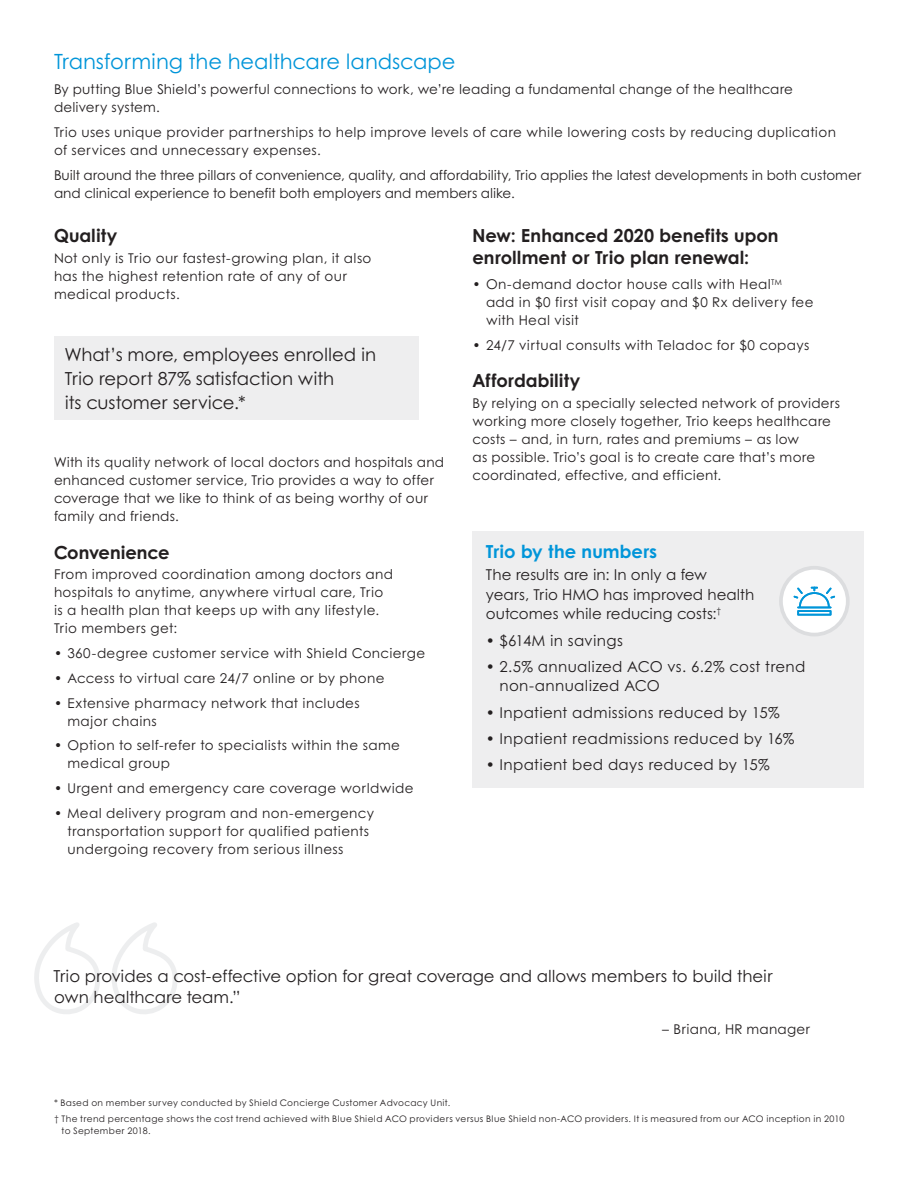
<style>
.page{position:relative;width:918px;height:1188px;background:#fff}
.page>*{position:absolute;margin:0;border:0;box-sizing:border-box;transform-origin:0 0}
._14pt__Big_blue_Sect{font:21px "Century Gothic B";color:#0095d9}
._14pt__Big_blue_Sect-2{font:18px/24px "Century Gothic B";letter-spacing:-.005em;color:#231f20}
.body-9-12{font:700 18px/22.5px "Century Gothic B";color:#231f20}
.subsubhead_07{font:700 18px "Century Gothic B";color:#231f20}
.subsubhead_07-2{font:700 18px "Century Gothic B";color:#0095d9}
.body_copy_07{font:16.5px/21px "Century Gothic B";letter-spacing:-.005em;color:#231f20}
.body-9-12-2{font:15px/19.5px "Century Gothic B";letter-spacing:.015em;color:#231f20}
.body-9-12-3{font:13.5px/18px "Century Gothic B";letter-spacing:.02em;color:#231f20}
.body-9-12-4{font:13.5px/18px "Century Gothic B";letter-spacing:-.005em;color:#231f20}
.body_copy_07-2{font:13.5px "Century Gothic B";letter-spacing:.02em;color:#231f20}
.footnote{font:9px/12px "Century Gothic B";letter-spacing:.04em;color:#231f20}
</style>
<div class="page">
<div style="left:54px;top:336px;width:364px;height:84px;background:#eeeeef"></div>
<svg style="left:34px;top:922px;width:143px;height:92px"></svg>
<div style="left:472px;top:531px;width:392px;height:257px;background:#eeeeef"></div>
<div style="left:781px;top:568px;width:67px;height:67px;background:#fff;border-radius:50%"></div>
<div style="left:779px;top:566px;width:71px;height:70px;border:4px solid #dcdddf;border-radius:50%"></div>
<svg style="left:794px;top:587px;width:41px;height:29px"></svg>
<p class="_14pt__Big_blue_Sect" style="left:54px;top:49px;width:403px">Transforming the healthcare landscape</p>
<p class="body-9-12-3" style="left:54px;top:80px;width:741px">By putting Blue Shield’s powerful connections to work, we’re leading a fundamental change of the healthcare delivery system.</p>
<p class="body-9-12-3" style="left:54px;top:123px;width:783px">Trio uses unique provider partnerships to help improve levels of care while lowering costs by reducing duplication of services and unnecessary expenses.</p>
<p class="body-9-12-4" style="left:54px;top:166px;width:809px">Built around the three pillars of convenience, quality, and affordability, Trio applies the latest developments in both customer and clinical experience to benefit both employers and members alike.</p>
<p class="subsubhead_07" style="left:54px;top:224px;width:65px">Quality</p>
<p class="body-9-12-3" style="left:54px;top:248px;width:319px">Not only is Trio our fastest-growing plan, it also has the highest retention rate of any of our medical products.</p>
<p class="body-9-12" style="left:472px;top:224px;width:308px">New: Enhanced 2020 benefits upon enrollment or Trio plan renewal:</p>
<p class="body-9-12-3" style="left:486px;top:275px;width:329px;text-indent:-14px">• On-demand doctor house calls with Heal<sup>TM </sup>add in $0 first visit copay and $0 Rx delivery fee with Heal visit</p>
<p class="body-9-12-3" style="left:472px;top:336px;width:338px">• 24/7 virtual consults with Teladoc for $0 copays</p>
<p class="subsubhead_07" style="left:472px;top:369px;width:109px">Affordability</p>
<p class="body-9-12-3" style="left:472px;top:394px;width:369px">By relying on a specially selected network of providers working more closely together, Trio keeps healthcare costs – and, in turn, rates and premiums – as low<br>as possible. Trio’s goal is to create care that’s more coordinated, effective, and efficient.</p>
<p class="_14pt__Big_blue_Sect-2" style="left:65px;top:342px;width:313px">What’s more, employees enrolled in<br>Trio report 87% satisfaction with<br>its customer service.*</p>
<p class="body-9-12-3" style="left:54px;top:453px;width:392px">With its quality network of local doctors and hospitals and enhanced customer service, Trio provides a way to offer coverage that we like to think of as being worthy of our family and friends.</p>
<p class="subsubhead_07" style="left:54px;top:541px;width:117px">Convenience</p>
<p class="body-9-12-3" style="left:54px;top:565px;width:341px">From improved coordination among doctors and hospitals to anytime, anywhere virtual care, Trio is a health plan that keeps up with any lifestyle.<br>Trio members get:</p>
<p class="body-9-12-3" style="left:54px;top:644px;width:373px">• 360-degree customer service with Shield Concierge</p>
<p class="body-9-12-3" style="left:54px;top:669px;width:332px">• Access to virtual care 24/7 online or by phone</p>
<p class="body-9-12-3" style="left:68px;top:694px;width:294px;text-indent:-14px">• Extensive pharmacy network that includes major chains</p>
<p class="body-9-12-3" style="left:68px;top:736px;width:334px;text-indent:-14px">• Option to self-refer to specialists within the same medical group</p>
<p class="body-9-12-3" style="left:54px;top:779px;width:361px">• Urgent and emergency care coverage worldwide</p>
<p class="body-9-12-3" style="left:68px;top:804px;width:308px;text-indent:-14px">• Meal delivery program and non-emergency transportation support for qualified patients undergoing recovery from serious illness</p>
<p class="subsubhead_07-2" style="left:486px;top:540px;width:172px">Trio by the numbers</p>
<p class="body-9-12-2" style="left:486px;top:565px;width:270px">The results are in: In only a few<br>years, Trio HMO has improved health outcomes while reducing costs:<sup>†</sup></p>
<p class="body-9-12-2" style="left:486px;top:630px;width:138px">• $614M in savings</p>
<p class="body-9-12-2" style="left:499px;top:657px;width:307px;text-indent:-14px">• 2.5% annualized ACO vs. 6.2% cost trend non-annualized ACO</p>
<p class="body-9-12-2" style="left:486px;top:702px;width:295px">• Inpatient admissions reduced by 15%</p>
<p class="body-9-12-2" style="left:486px;top:729px;width:310px">• Inpatient readmissions reduced by 16%</p>
<p class="body-9-12-2" style="left:486px;top:755px;width:285px">• Inpatient bed days reduced by 15%</p>
<p class="body_copy_07" style="left:53px;top:965px;width:721px">Trio provides a cost-effective option for great coverage and allows members to build their own healthcare team.”</p>
<p class="body_copy_07-2" style="left:662px;top:1021px;width:150px">– Briana, HR manager</p>
<p class="footnote" style="left:54px;top:1097px;width:398px">* Based on member survey conducted by Shield Concierge Customer Advocacy Unit.</p>
<p class="footnote" style="left:62px;top:1113px;width:784px;text-indent:-8px">† The trend percentage shows the cost trend achieved with Blue Shield ACO providers versus Blue Shield non-ACO providers. It is measured from our ACO inception in 2010 to September 2018.</p>
</div>
